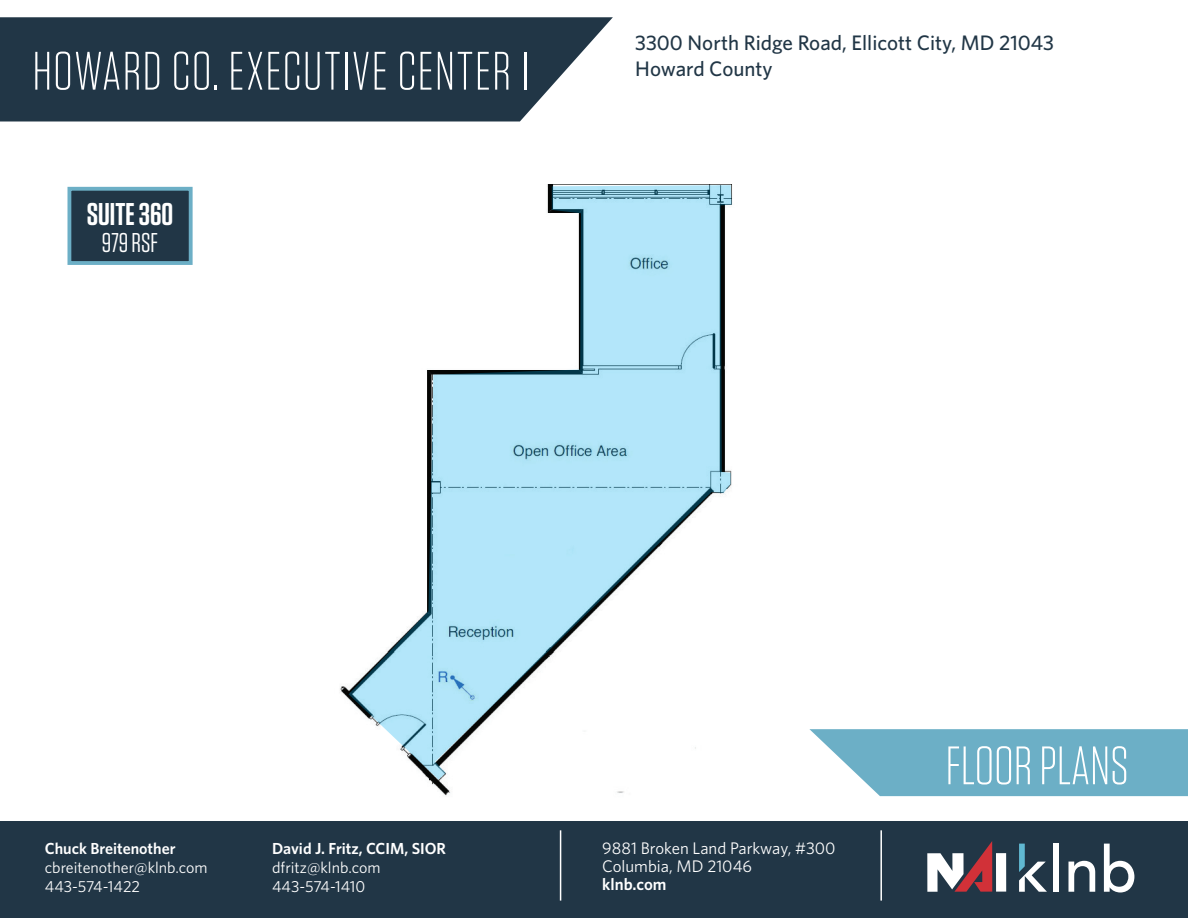
<style>
.page{position:relative;width:1188px;height:918px;background:#fff}
.page>*{position:absolute;margin:0;border:0;box-sizing:border-box;transform-origin:0 0}
.t1{font:300 54px "Tungsten";letter-spacing:.02em;color:#fff}
.t2{font:300 54px "Tungsten";color:#fff}
.t3{font:600 31.35px "Tungsten";color:#fff}
.t4{font:27.15px "Tungsten";color:#fff}
.t5{font:500 21px/25.2px "Whitney";color:#213646}
.t6{font:16.8px/18.1px "Whitney";color:#fff}
.t7{font:600 16.8px "Whitney";color:#fff}
.t8{font:16.05px/19.2px "Whitney";color:#fff}
.t9{font:600 16.05px "Whitney";color:#fff}
</style>
<div class="page">
<div style="left:0;top:822px;width:1188px;height:96px;background:#213646"></div>
<hr style="left:560px;top:830px;width:1px;height:71px;background:#fff">
<hr style="left:880px;top:830px;width:2px;height:71px;background:#fff">
<div style="left:996px;top:853px;width:10px;height:39px;background:#fff"></div>
<svg style="left:927px;top:841px;width:65px;height:51px"></svg>
<svg style="left:1019px;top:844px;width:28px;height:48px"></svg>
<div style="left:1053px;top:844px;width:6px;height:48px;background:#fff"></div>
<svg style="left:1068px;top:861px;width:27px;height:31px"></svg>
<svg style="left:1104px;top:844px;width:30px;height:49px"></svg>
<svg style="left:0;top:17px;width:613px;height:105px;background:#334655"></svg>
<svg style="left:809px;top:729px;width:379px;height:67px;background:#7ab6cb"></svg>
<div style="left:69px;top:189px;width:122px;height:74px;background:#213646"></div>
<div style="left:67px;top:187px;width:126px;height:78px;border:4px solid #6cafc6"></div>
<svg style="left:349px;top:185px;width:383px;height:595px"></svg>
<h1 class="t1" style="left:32px;top:46px;width:498px">HOWARD CO. EXECUTIVE CENTER I</h1>
<h2 class="t3" style="left:87px;top:200px;width:88px">SUITE 360</h2>
<h3 class="t4" style="left:102px;top:230px;width:58px">979 RSF</h3>
<h3 class="t5" style="left:635px;top:32px;width:420px">3300 North Ridge Road, Ellicott City, MD 21043<br>Howard County</h3>
<p class="t9" style="left:45px;top:841px;width:132px">Chuck Breitenother</p>
<p class="t8" style="left:45px;top:859px;width:164px">cbreitenother@klnb.com<br>443-574-1422</p>
<p class="t9" style="left:272px;top:841px;width:175px">David J. Fritz, CCIM, SIOR</p>
<p class="t8" style="left:272px;top:859px;width:110px">dfritz@klnb.com<br>443-574-1410</p>
<p class="t6" style="left:602px;top:840px;width:235px">9881 Broken Land Parkway, #300<br>Columbia, MD 21046</p>
<p class="t7" style="left:602px;top:877px;width:66px">klnb.com</p>
<h1 class="t2" style="left:946px;top:741px;width:185px">FLOOR PLANS</h1>
<h1 class="t2" style="left:974px;top:750px;width:166px">FLOOR PLAN</h1>
</div>
